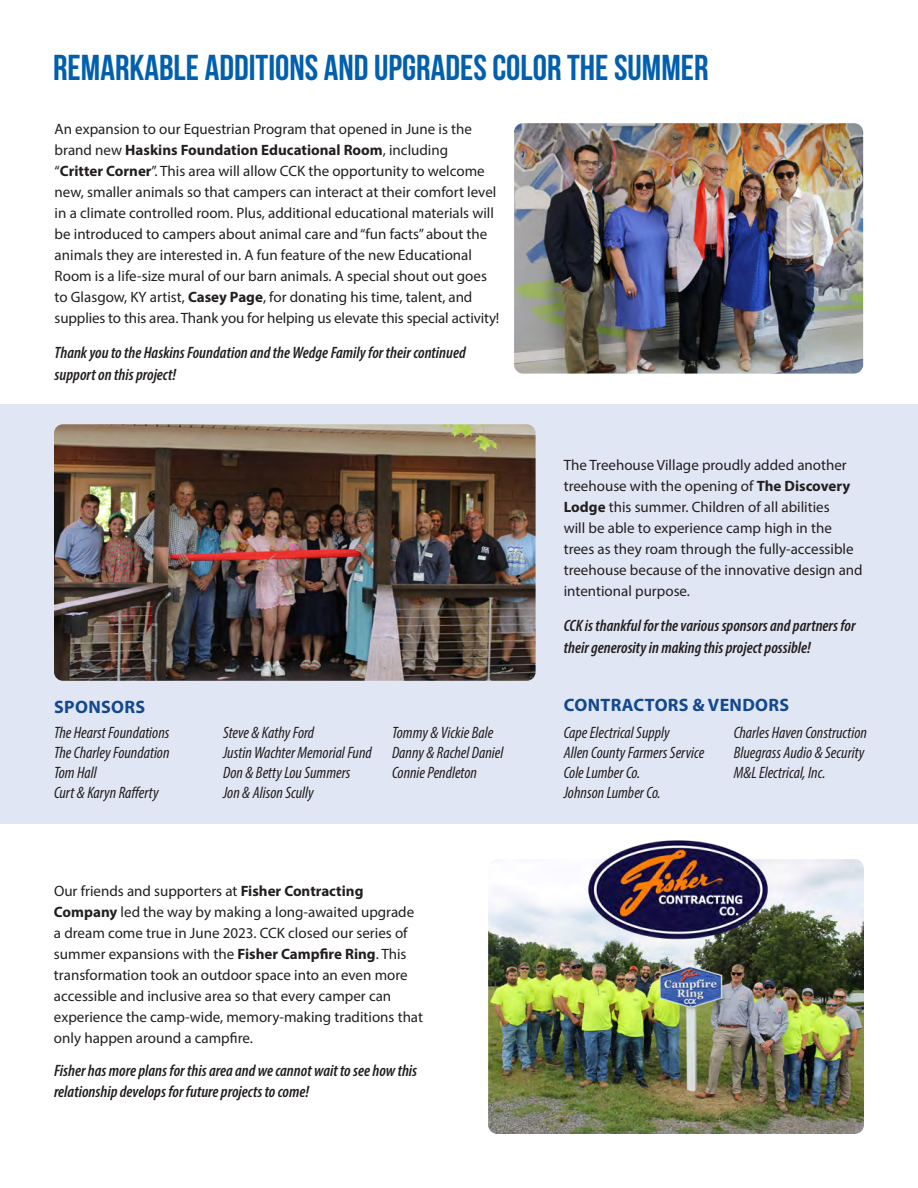
<style>
.page{position:relative;width:918px;height:1188px;background:#fff}
.page>*{position:absolute;margin:0;border:0;box-sizing:border-box;transform-origin:0 0}
.Sub-Headers{font:700 36px "Bebas Neue";color:#015fae}
.t1{font:700 18px "Myriad Pro";letter-spacing:.02em;color:#14488d}
.t2{font:italic condensed 16.5px "Myriad Pro";color:#231f20}
.Body{font:italic 600 condensed 16.5px/22.5px "Myriad Pro";color:#231f20}
.Body-2{font:15px/21px "Myriad Pro";color:#231f20}
.s1{font-weight:700}
</style>
<div class="page">
<div style="left:0;top:404px;width:918px;height:419px;background:#e0e6f3"></div>
<img style="left:514px;top:123px;width:349px;height:251px">
<img style="left:54px;top:424px;width:482px;height:257px">
<img style="left:488px;top:859px;width:376px;height:275px">
<img style="left:581px;top:840px;width:193px;height:106px">
<p class="Sub-Headers" style="left:53px;top:48px;width:657px">REMARKABLE ADDITIONS AND UPGRADES COLOR THE SUMMER</p>
<p class="Body-2" style="left:55px;top:119px;width:446px">An expansion to our Equestrian Program that opened in June is the brand new <span class="s1">Haskins Foundation Educational Room</span>, including “<span class="s1">Critter Corner</span>”. This area will allow CCK the opportunity to welcome new, smaller animals so that campers can interact at their comfort level in a climate controlled room. Plus, additional educational materials will be introduced to campers about animal care and “fun facts” about the animals they are interested in. A fun feature of the new Educational Room is a life-size mural of our barn animals. A special shout out goes to Glasgow, KY artist, <span class="s1">Casey Page</span>, for donating his time, talent, and supplies to this area. Thank you for helping us elevate this special activity!</p>
<p class="Body" style="left:55px;top:341px;width:413px">Thank you to the Haskins Foundation and the Wedge Family for their continued support on this project!</p>
<p class="Body-2" style="left:564px;top:454px;width:300px">The Treehouse Village proudly added another treehouse with the opening of <span class="s1">The Discovery Lodge</span> this summer. Children of all abilities<br>will be able to experience camp high in the trees as they roam through the fully-accessible treehouse because of the innovative design and intentional purpose.</p>
<p class="Body" style="left:564px;top:614px;width:293px">CCK is thankful for the various sponsors and partners for their generosity in making this project possible!</p>
<p class="t1" style="left:54px;top:695px;width:93px">SPONSORS</p>
<p class="t1" style="left:564px;top:693px;width:227px">CONTRACTORS &amp; VENDORS</p>
<p class="t2" style="left:54px;top:723px;width:117px">The Hearst Foundations</p>
<p class="t2" style="left:54px;top:743px;width:117px">The Charley Foundation</p>
<p class="t2" style="left:54px;top:763px;width:44px">Tom Hall</p>
<p class="t2" style="left:54px;top:782px;width:106px">Curt &amp; Karyn Rafferty</p>
<p class="t2" style="left:223px;top:723px;width:93px">Steve &amp; Kathy Ford</p>
<p class="t2" style="left:223px;top:743px;width:150px">Justin Wachter Memorial Fund</p>
<p class="t2" style="left:223px;top:763px;width:129px">Don &amp; Betty Lou Summers</p>
<p class="t2" style="left:223px;top:782px;width:92px">Jon &amp; Alison Scully</p>
<p class="t2" style="left:392px;top:723px;width:103px">Tommy &amp; Vickie Bale</p>
<p class="t2" style="left:392px;top:743px;width:113px">Danny &amp; Rachel Daniel</p>
<p class="t2" style="left:392px;top:763px;width:86px">Connie Pendleton</p>
<p class="Body-2" style="left:54px;top:880px;width:371px">Our friends and supporters at <span class="s1">Fisher Contracting Company</span> led the way by making a long-awaited upgrade a dream come true in June 2023. CCK closed our series of summer expansions with the <span class="s1">Fisher Campfire Ring</span>. This transformation took an outdoor space into an even more accessible and inclusive area so that every camper can experience the camp-wide, memory-making traditions that only happen around a campfire.</p>
<p class="Body" style="left:54px;top:1060px;width:365px;line-height:21px">Fisher has more plans for this area and we cannot wait to see how this relationship develops for future projects to come!</p>
<p class="t2" style="left:564px;top:723px;width:107px">Cape Electrical Supply</p>
<p class="t2" style="left:564px;top:743px;width:142px">Allen County Farmers Service</p>
<p class="t2" style="left:564px;top:763px;width:78px">Cole Lumber Co.</p>
<p class="t2" style="left:564px;top:782px;width:98px">Johnson Lumber Co.</p>
<p class="t2" style="left:734px;top:723px;width:135px">Charles Haven Construction</p>
<p class="t2" style="left:734px;top:743px;width:132px">Bluegrass Audio &amp; Security</p>
<p class="t2" style="left:734px;top:763px;width:93px">M&amp;L Electrical, Inc.</p>
</div>
